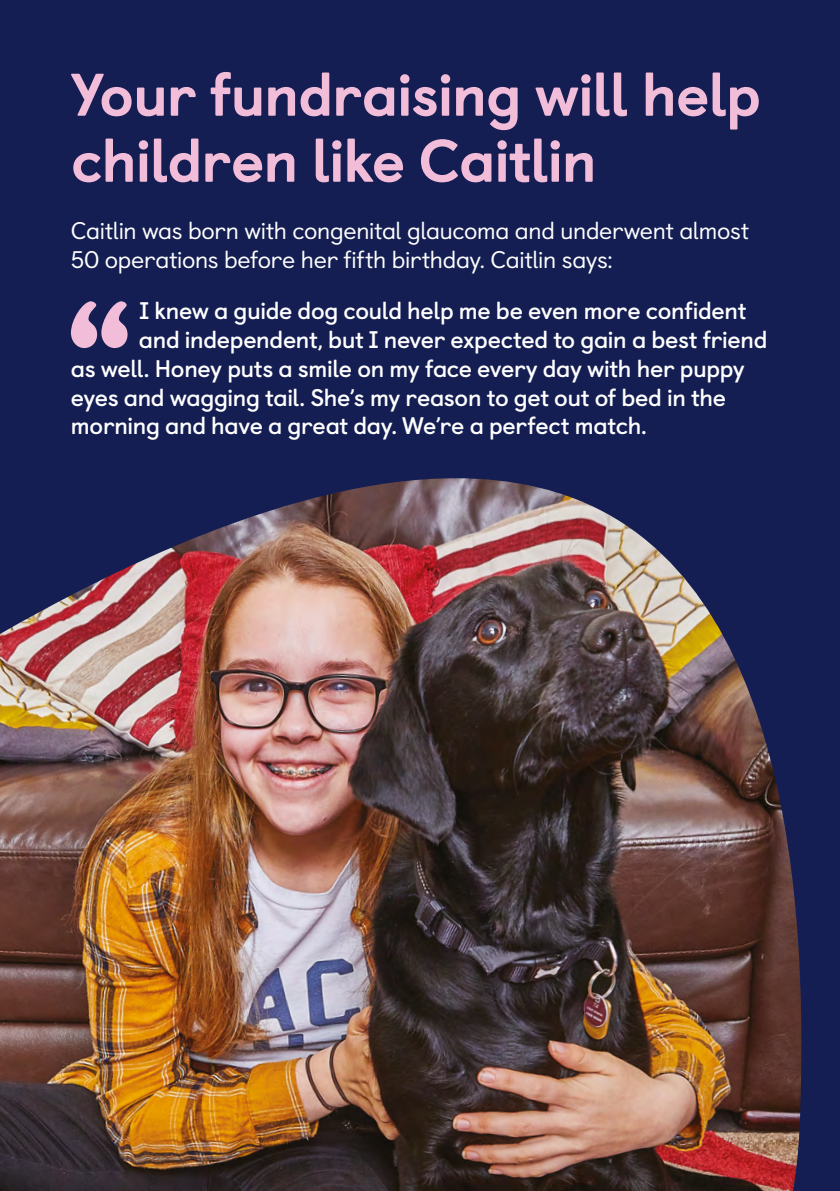
<style>
.page{position:relative;width:840px;height:1191px;background:#fff}
.page>*{position:absolute;margin:0;border:0;box-sizing:border-box;transform-origin:0 0}
.H2_Section_headers{font:800 60px/66px "Castledown";letter-spacing:-.02em;color:#f1bdd9}
.P_In-line_quote{font:700 24px "Castledown";letter-spacing:-.015em;color:#fff}
.P_Body_12_15{font:24px/28.8px "Castledown";letter-spacing:-.015em;color:#fff}
</style>
<div class="page">
<div style="left:0;top:0;width:839px;height:1191px;background:#151e53"></div>
<svg style="left:71px;top:301px;width:56px;height:47px"></svg>
<img style="left:0;top:478px;width:802px;height:713px">
<h2 class="H2_Section_headers" style="left:71px;top:57px;width:691px">Your fundraising will help children like Caitlin</h2>
<p class="P_Body_12_15" style="left:71px;top:214px;width:679px">Caitlin was born with congenital glaucoma and underwent almost<br>50 operations before her fifth birthday. Caitlin says:</p>
<p class="P_In-line_quote" style="left:139px;top:292px;width:608px">I knew a guide dog could help me be even more confident</p>
<p class="P_In-line_quote" style="left:139px;top:321px;width:629px">and independent, but I never expected to gain a best friend</p>
<p class="P_In-line_quote" style="left:71px;top:349px;width:675px">as well. Honey puts a smile on my face every day with her puppy</p>
<p class="P_In-line_quote" style="left:71px;top:378px;width:656px">eyes and wagging tail. She’s my reason to get out of bed in the</p>
<p class="P_In-line_quote" style="left:71px;top:407px;width:577px">morning and have a great day. We’re a perfect match.</p>
</div>
